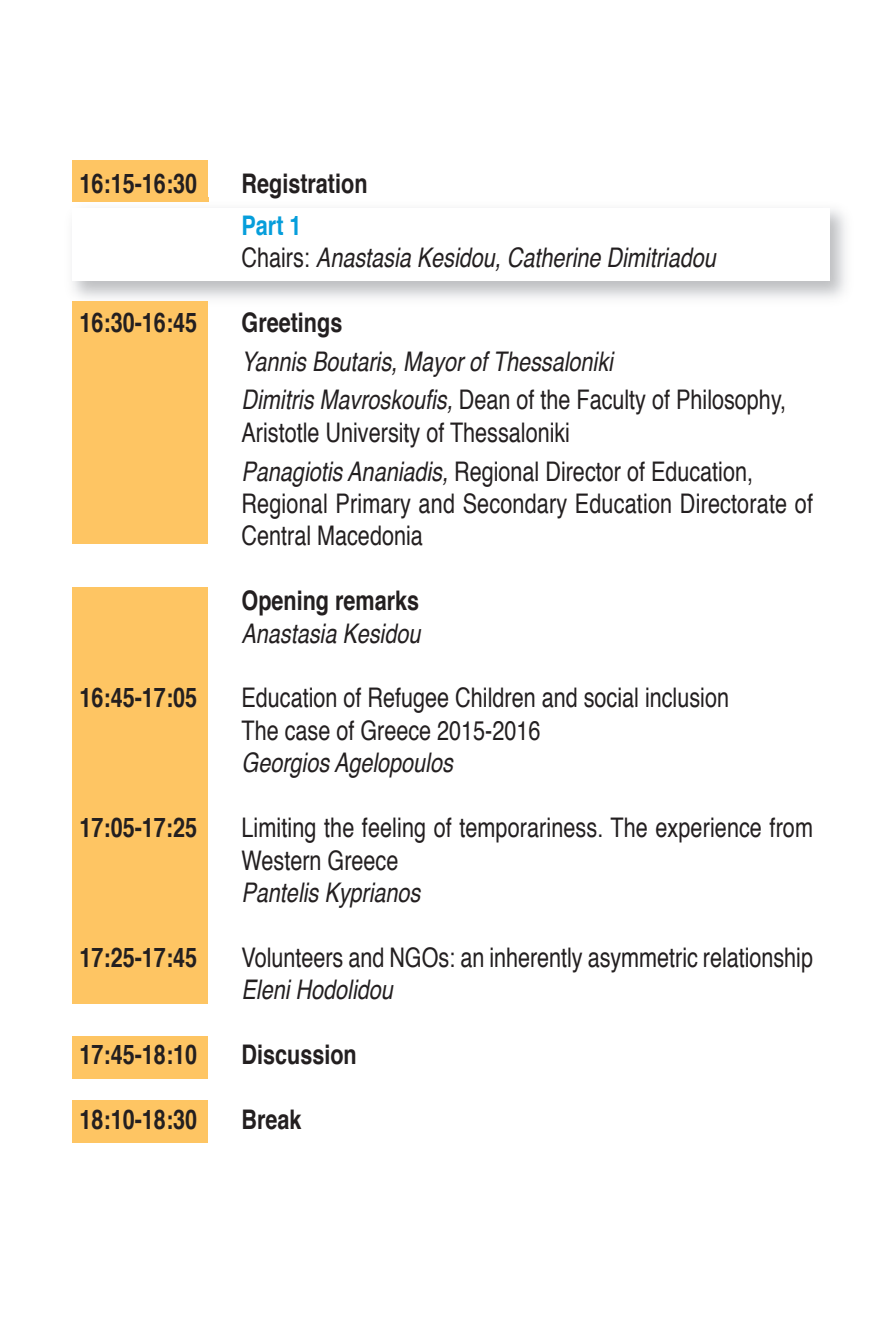
<style>
.page{position:relative;width:893px;height:1340px;background:#fff}
.page>*{position:absolute;margin:0;border:0;box-sizing:border-box;transform-origin:0 0}
.t1{font:27px/32.4px "Helvetica";color:#231f20;scale:.8 1}
.t2{font:italic 27px/32.4px "Helvetica";color:#231f20;scale:.8 1}
.t3{font:700 27px "Helvetica";color:#231f20;scale:.8 1}
.s1{font-weight:700;font-style:normal;color:#069edb}
.s2{font-style:normal}
.s3{font-style:italic}
</style>
<div class="page">
<div style="left:72px;top:160px;width:136px;height:41px;background:#fec563"></div>
<img style="left:72px;top:198px;width:773px;height:100px">
<img style="left:72px;top:198px;width:136px;height:3px">
<div style="left:72px;top:208px;width:757px;height:73px;background:#fff"></div>
<div style="left:72px;top:301px;width:136px;height:243px;background:#fec563"></div>
<div style="left:72px;top:587px;width:136px;height:416px;background:#fec563"></div>
<div style="left:72px;top:1035px;width:136px;height:43px;background:#fec563"></div>
<div style="left:72px;top:1100px;width:136px;height:42px;background:#fec563"></div>
<p class="t3" style="left:80px;top:172px;width:149px">16:15-16:30</p>
<p class="t3" style="left:242px;top:172px;width:159px">Registration</p>
<p class="t2" style="left:242px;top:211px;width:594px"><span class="s1">Part 1<br></span><span class="s2">Chairs:</span> Anastasia Kesidou, Catherine Dimitriadou</p>
<p class="t3" style="left:80px;top:311px;width:149px">16:30-16:45</p>
<p class="t3" style="left:242px;top:311px;width:128px">Greetings</p>
<p class="t2" style="left:242px;top:344px;width:682px;line-height:38.7px">Yannis Boutaris, Mayor of Thessaloniki<br>Dimitris Mavroskoufis, <span class="s2">Dean of the Faculty of Philosophy,</span></p>
<p class="t1" style="left:242px;top:415px;width:641px;line-height:38.7px">Aristotle University of Thessaloniki<br><span class="s3">Panagiotis Ananiadis,</span> Regional Director of Education,</p>
<p class="t1" style="left:242px;top:489px;width:716px">Regional Primary and Secondary Education Directorate of<br>Central Macedonia</p>
<p class="t3" style="left:242px;top:589px;width:224px">Opening remarks</p>
<p class="t2" style="left:242px;top:619px;width:225px">Anastasia Kesidou</p>
<p class="t3" style="left:80px;top:686px;width:149px">16:45-17:05</p>
<p class="t1" style="left:242px;top:684px;width:611px">Education of Refugee Children and social inclusion<br>The case of Greece 2015-2016</p>
<p class="t2" style="left:242px;top:748px;width:266px">Georgios Agelopoulos</p>
<p class="t3" style="left:80px;top:816px;width:149px">17:05-17:25</p>
<p class="t1" style="left:242px;top:813px;width:716px">Limiting the feeling of temporariness. The experience from<br>Western Greece</p>
<p class="t2" style="left:242px;top:878px;width:225px">Pantelis Kyprianos</p>
<p class="t3" style="left:80px;top:946px;width:149px">17:25-17:45</p>
<p class="t1" style="left:242px;top:943px;width:716px">Volunteers and NGOs: an inherently asymmetric relationship</p>
<p class="t2" style="left:242px;top:975px;width:191px">Eleni Hodolidou</p>
<p class="t3" style="left:80px;top:1043px;width:149px">17:45-18:10</p>
<p class="t3" style="left:242px;top:1043px;width:146px">Discussion</p>
<p class="t3" style="left:80px;top:1108px;width:149px">18:10-18:30</p>
<p class="t3" style="left:242px;top:1108px;width:77px">Break</p>
</div>
